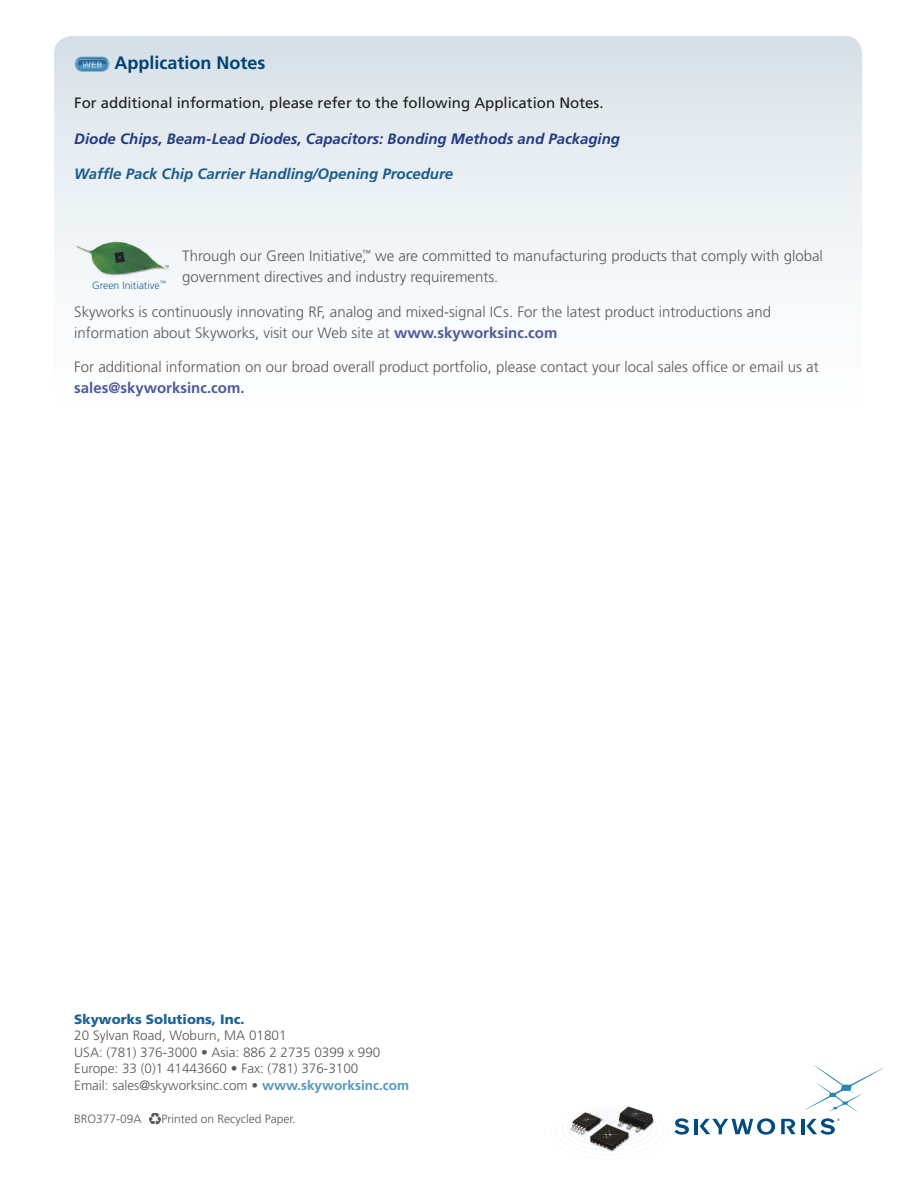
<style>
.page{position:relative;width:918px;height:1188px;background:#fff}
.page>*{position:absolute;margin:0;border:0;box-sizing:border-box;transform-origin:0 0}
.t1{font:700 18px "Frutiger";color:#004b84}
.Body{font:300 15px/21px "Frutiger";color:#57585a}
.t2{font:15px "Frutiger";color:#231f20}
.t3{font:italic 700 15px "Frutiger";color:#253f8e}
.t4{font:italic 700 15px "Frutiger";color:#1c6299}
.t5{font:300 13.5px "Frutiger";color:#57585a}
.t6{font:900 13.5px "Frutiger";color:#1c6299}
.t7{font:300 12px "Frutiger";color:#57585a}
.t8{font:300 10.5px "Frutiger";color:#1c6299}
.s1{font-weight:700;color:#4d5a9e}
.s2{font-weight:700;color:#5598c1}
</style>
<div class="page">
<div style="left:54px;top:36px;width:808px;height:434px;background:linear-gradient(to bottom,#dae4e9,#fff);border-radius:18px"></div>
<div style="left:77px;top:58px;width:30px;height:12px;background:#4288ae;border-radius:6px"></div>
<div style="left:76px;top:57px;width:32px;height:14px;border:1px solid #1d81b1;border-radius:6px"></div>
<div style="left:76px;top:57px;width:33px;height:14px;border:1px solid #1d81b1;border-radius:7px"></div>
<div style="left:75px;top:57px;width:34px;height:14px;border:1px solid #1d81b1;border-radius:7px"></div>
<svg style="left:78px;top:59px;width:29px;height:11px"></svg>
<div style="left:78px;top:59px;width:28px;height:10px;background:#529cc1;border-radius:5px"></div>
<svg style="left:78px;top:59px;width:28px;height:9px"></svg>
<svg style="left:781px;top:1119px;width:15px;height:15px"></svg>
<svg style="left:562px;top:1106px;width:127px;height:46px"></svg>
<hr style="left:802px;top:1119px;width:3px;height:15px;background:#004b84">
<hr style="left:695px;top:1119px;width:3px;height:15px;background:#004b84">
<svg style="left:700px;top:1118px;width:75px;height:17px"></svg>
<svg style="left:804px;top:1065px;width:80px;height:47px"></svg>
<svg style="left:806px;top:1118px;width:34px;height:17px"></svg>
<img style="left:74px;top:238px;width:100px;height:41px">
<svg style="left:149px;top:1113px;width:12px;height:12px"></svg>
<p class="t1" style="left:115px;top:52px;width:153px">Application Notes</p>
<p class="t2" style="left:74px;top:94px;width:531px">For additional information, please refer to the following Application Notes.</p>
<p class="t3" style="left:74px;top:130px;width:547px">Diode Chips, Beam-Lead Diodes, Capacitors: Bonding Methods and Packaging</p>
<p class="t4" style="left:74px;top:164px;width:380px">Waffle Pack Chip Carrier Handling/Opening Procedure</p>
<p class="Body" style="left:182px;top:245px;width:642px">Through our Green Initiative,<sup>™</sup> we are committed to manufacturing products that comply with global government directives and industry requirements.</p>
<p class="Body" style="left:74px;top:301px;width:698px">Skyworks is continuously innovating RF, analog and mixed-signal ICs. For the latest product introductions and information about Skyworks, visit our Web site at <span class="s1">www.skyworksinc.com</span></p>
<p class="Body" style="left:74px;top:356px;width:746px">For additional information on our broad overall product portfolio, please contact your local sales office or email us at <span class="s1">sales@skyworksinc.com.</span></p>
<p class="t8" style="left:92px;top:279px;width:75px">Green Initiative<sup>™</sup></p>
<p class="t6" style="left:74px;top:1011px;width:172px">Skyworks Solutions, Inc.</p>
<p class="t5" style="left:74px;top:1028px;width:214px">20 Sylvan Road, Woburn, MA 01801</p>
<p class="t5" style="left:74px;top:1044px;width:308px">USA: (781) 376-3000 • Asia: 886 2 2735 0399 x 990</p>
<p class="t5" style="left:74px;top:1061px;width:286px">Europe: 33 (0)1 41443660 • Fax: (781) 376-3100</p>
<p class="t5" style="left:74px;top:1077px;width:336px">Email: sales@skyworksinc.com • <span class="s2">www.skyworksinc.com</span></p>
<p class="t7" style="left:74px;top:1112px;width:69px">BRO377-09A</p>
<p class="t7" style="left:162px;top:1112px;width:136px">Printed on Recycled Paper.</p>
</div>
